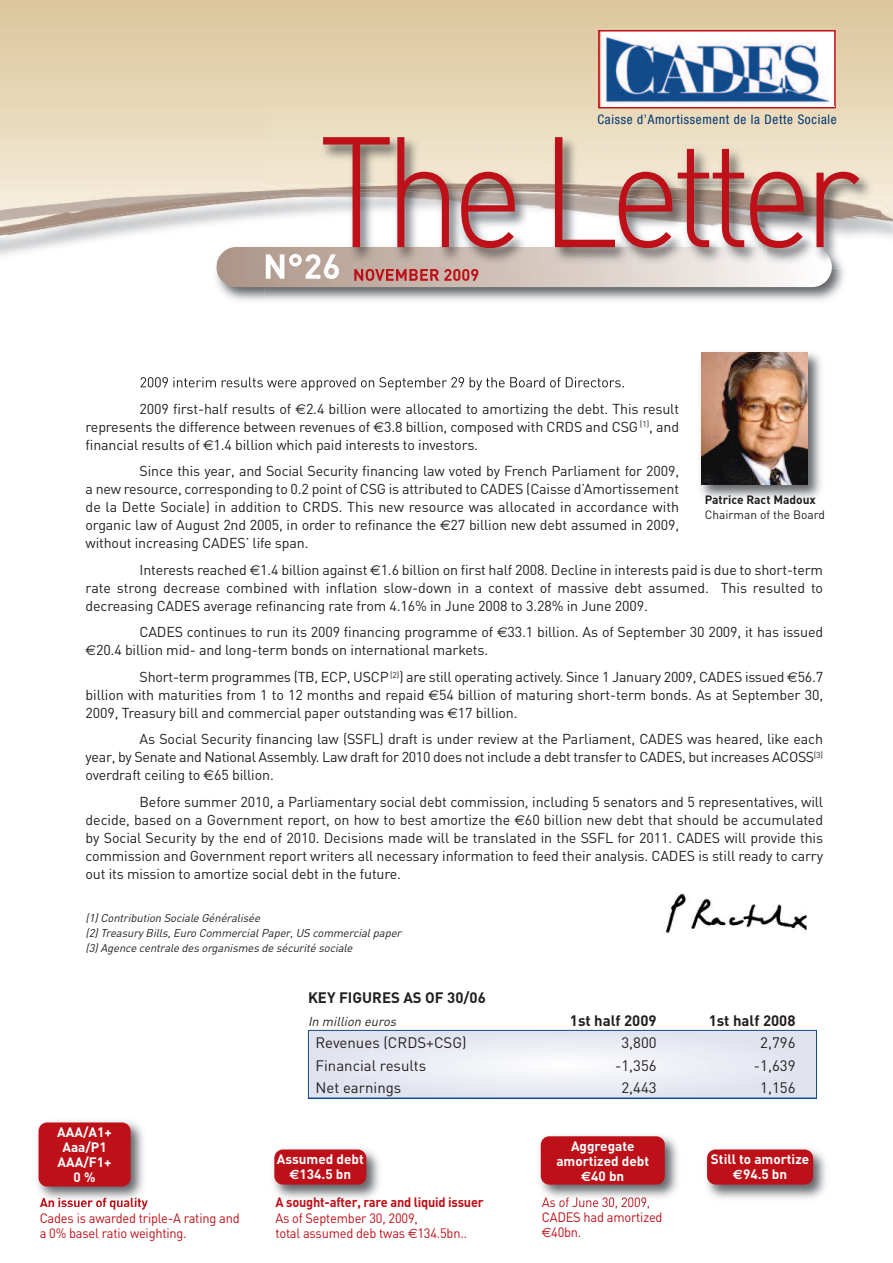
<style>
.page{position:relative;width:893px;height:1263px;background:#fff}
.page>*{position:absolute;margin:0;border:0;box-sizing:border-box;transform-origin:0 0}
.t1{font:300 154.5px "DIN";letter-spacing:-.075em;color:#bd1018;scale:.9 1}
.t2{font:15px "DIN";color:#231f20}
.t3{font:700 15px "DIN";color:#231f20}
.t4{font:14.25px/18px "DIN";letter-spacing:-.01em;color:#231f20;text-align:justify}
.t5{font:13.5px/15px "DIN";letter-spacing:-.015em;color:#bd1018;scale:.95 1}
.t6{font:700 13.5px/15px "DIN";color:#fff;text-align:center}
.t7{font:700 13.5px "DIN";letter-spacing:-.015em;color:#bd1018;scale:.95 1}
.t8{font:condensed 13.2px "Helvetica Neue";letter-spacing:.05em;color:#01376f}
.t9{font:italic 12.75px "DIN";color:#231f20}
.t10{font:12px "DIN";color:#231f20}
.t11{font:700 12px "DIN";color:#231f20}
.t12{font:italic 11.25px/15px "DIN";color:#231f20}
.s1{font-family:"Euro Sans"}
</style>
<div class="page">
<svg style="left:0;top:0;width:893px;height:140px;background:#e2cfab"></svg>
<svg style="left:309px;top:1031px;width:507px;height:66px"></svg>
<img style="left:664px;top:893px;width:142px;height:40px">
<hr style="left:816px;top:1030px;width:1px;height:69px;background:#124a8a">
<hr style="left:308px;top:1030px;width:1px;height:69px;background:#124a8a">
<img style="left:601px;top:33px;width:232px;height:72px">
<div style="left:598px;top:30px;width:238px;height:78px;border:2px solid #bd1018"></div>
<hr style="left:308px;top:1030px;width:509px;height:1px;background:#124a8a">
<hr style="left:308px;top:1097px;width:509px;height:2px;background:#124a8a">
<img style="left:140px;top:377px;width:484px;height:14px">
<img style="left:141px;top:377px;width:111px;height:10px">
<img style="left:215px;top:275px;width:50px;height:26px">
<img style="left:216px;top:268px;width:49px;height:19px">
<svg style="left:216px;top:268px;width:2px;height:6px"></svg>
<img style="left:7px;top:197px;width:258px;height:58px">
<img style="left:0;top:233px;width:7px;height:23px">
<img style="left:209px;top:240px;width:56px;height:28px">
<img style="left:265px;top:106px;width:628px;height:77px">
<img style="left:598px;top:106px;width:238px;height:2px">
<img style="left:265px;top:268px;width:579px;height:33px">
<img style="left:265px;top:268px;width:567px;height:19px">
<img style="left:266px;top:274px;width:73px;height:5px">
<img style="left:354px;top:274px;width:124px;height:7px">
<img style="left:851px;top:218px;width:42px;height:20px">
<img style="left:766px;top:218px;width:85px;height:50px">
<img style="left:265px;top:183px;width:628px;height:35px">
<img style="left:766px;top:247px;width:66px;height:21px">
<img style="left:265px;top:189px;width:501px;height:85px">
<img style="left:559px;top:189px;width:207px;height:18px">
<img style="left:265px;top:189px;width:208px;height:8px">
<img style="left:700px;top:352px;width:121px;height:147px">
<img style="left:701px;top:353px;width:106px;height:132px">
<img style="left:273px;top:1149px;width:107px;height:50px">
<div style="left:274px;top:1149px;width:92px;height:35px;background:#bd1018;border-radius:9px"></div>
<img style="left:37px;top:1121px;width:111px;height:85px">
<img style="left:40px;top:1198px;width:94px;height:8px">
<div style="left:39px;top:1122px;width:92px;height:64px;background:#bd1018;border-radius:9px"></div>
<img style="left:540px;top:1136px;width:138px;height:66px">
<img style="left:542px;top:1197px;width:104px;height:7px">
<div style="left:541px;top:1136px;width:124px;height:48px;background:#bd1018;border-radius:9px"></div>
<img style="left:706px;top:1149px;width:120px;height:50px">
<div style="left:707px;top:1149px;width:106px;height:35px;background:#bd1018;border-radius:9px"></div>
<p class="t8" style="left:597px;top:115px;width:241px">Caisse d’Amortissement de la Dette Sociale</p>
<h1 class="t1" style="left:319px;top:103px;width:603px">The Letter</h1>
<p class="t4" style="left:86px;top:400px;width:595px;text-indent:54px">2009 first-half results of <span class="s1">€</span>2.4 billion were allocated to amortizing the debt. This result represents the difference between revenues of <span class="s1">€</span>3.8 billion, composed with CRDS and CSG <sup>(1)</sup>, and financial results of <span class="s1">€</span>1.4 billion which paid interests to investors.</p>
<p class="t4" style="left:86px;top:462px;width:595px;text-indent:54px">Since this year, and Social Security financing law voted by French Parliament for 2009, a new resource, corresponding to 0.2 point of CSG is attributed to CADES (Caisse d’Amortissement de la Dette Sociale) in addition to CRDS. This new resource was allocated in accordance with organic law of August 2nd 2005, in order to refinance the <span class="s1">€</span>27 billion new debt assumed in 2009, without increasing CADES’ life span.</p>
<p class="t4" style="left:86px;top:561px;width:739px;text-indent:54px">Interests reached <span class="s1">€</span>1.4 billion against <span class="s1">€</span>1.6 billion on first half 2008. Decline in interests paid is due to short-term rate strong decrease combined with inflation slow-down in a context of massive debt assumed. This resulted to decreasing CADES average refinancing rate from 4.16% in June 2008 to 3.28% in June 2009.</p>
<p class="t4" style="left:86px;top:623px;width:739px;text-indent:54px">CADES continues to run its 2009 financing programme of <span class="s1">€</span>33.1 billion. As of September 30 2009, it has issued <span class="s1">€</span>20.4 billion mid- and long-term bonds on international markets.</p>
<p class="t4" style="left:86px;top:668px;width:739px;text-indent:54px">Short-term programmes (TB, ECP, USCP <sup>(2)</sup>) are still operating actively. Since 1 January 2009, CADES issued <span class="s1">€</span>56.7 billion with maturities from 1 to 12 months and repaid <span class="s1">€</span>54 billion of maturing short-term bonds. As at September 30, 2009, Treasury bill and commercial paper outstanding was <span class="s1">€</span>17 billion.</p>
<p class="t4" style="left:86px;top:730px;width:739px;text-indent:54px">As Social Security financing law (SSFL) draft is under review at the Parliament, CADES was heared, like each year, by Senate and National Assembly. Law draft for 2010 does not include a debt transfer to CADES, but increases ACOSS<sup>(3) </sup>overdraft ceiling to <span class="s1">€</span>65 billion.</p>
<p class="t4" style="left:86px;top:793px;width:739px;text-indent:54px">Before summer 2010, a Parliamentary social debt commission, including 5 senators and 5 representatives, will decide, based on a Government report, on how to best amortize the <span class="s1">€</span>60 billion new debt that should be accumulated by Social Security by the end of 2010. Decisions made will be translated in the SSFL for 2011. CADES will provide this commission and Government report writers all necessary information to feed their analysis. CADES is still ready to carry out its mission to amortize social debt in the future.</p>
<p class="t12" style="left:86px;top:911px;width:319px">(1) Contribution Sociale Généralisée<br>(2) Treasury Bills, Euro Commercial Paper, US commercial paper (3) Agence centrale des organismes de sécurité sociale</p>
<p class="t3" style="left:308px;top:989px;width:179px">KEY FIGURES AS OF 30/06</p>
<p class="t9" style="left:308px;top:1014px;width:92px">In million euros</p>
<p class="t3" style="left:570px;top:1012px;width:88px">1st half 2009</p>
<p class="t3" style="left:709px;top:1012px;width:88px">1st half 2008</p>
<p class="t2" style="left:315px;top:1034px;width:153px">Revenues (CRDS+CSG)</p>
<p class="t2" style="left:621px;top:1034px;width:37px">3,800</p>
<p class="t2" style="left:760px;top:1034px;width:37px">2,796</p>
<p class="t2" style="left:315px;top:1057px;width:112px">Financial results</p>
<p class="t2" style="left:615px;top:1057px;width:43px">-1,356</p>
<p class="t2" style="left:754px;top:1057px;width:43px">-1,639</p>
<p class="t2" style="left:315px;top:1079px;width:87px">Net earnings</p>
<p class="t2" style="left:621px;top:1079px;width:37px">2,443</p>
<p class="t2" style="left:760px;top:1079px;width:37px">1,156</p>
<p class="t11" style="left:705px;top:493px;width:113px">Patrice Ract Madoux</p>
<p class="t10" style="left:705px;top:508px;width:122px">Chairman of the Board</p>
<p class="t6" style="left:57px;top:1125px;width:56px">AAA/A1+<br>Aaa/P1<br>AAA/F1+<br>0%</p>
<p class="t7" style="left:40px;top:1195px;width:115px">An issuer of quality</p>
<p class="t5" style="left:40px;top:1210px;width:212px">Cades is awarded triple-A rating and a 0% basel ratio weighting.</p>
<p class="t6" style="left:277px;top:1152px;width:88px">Assumed debt <span class="s1">€</span>134.5 bn</p>
<p class="t7" style="left:275px;top:1195px;width:221px">A sought-after, rare and liquid issuer</p>
<p class="t5" style="left:275px;top:1210px;width:203px">As of September 30, 2009,<br>total assumed deb twas <span class="s1">€</span>134.5bn..</p>
<p class="t6" style="left:556px;top:1139px;width:94px">Aggregate amortized debt <span class="s1">€</span>40 bn</p>
<p class="t5" style="left:542px;top:1195px;width:129px">As of June 30, 2009,<br>CADES had amortized <span class="s1">€</span>40bn.</p>
<p class="t6" style="left:711px;top:1152px;width:100px">Still to amortize <span class="s1">€</span>94.5 bn</p>
</div>
